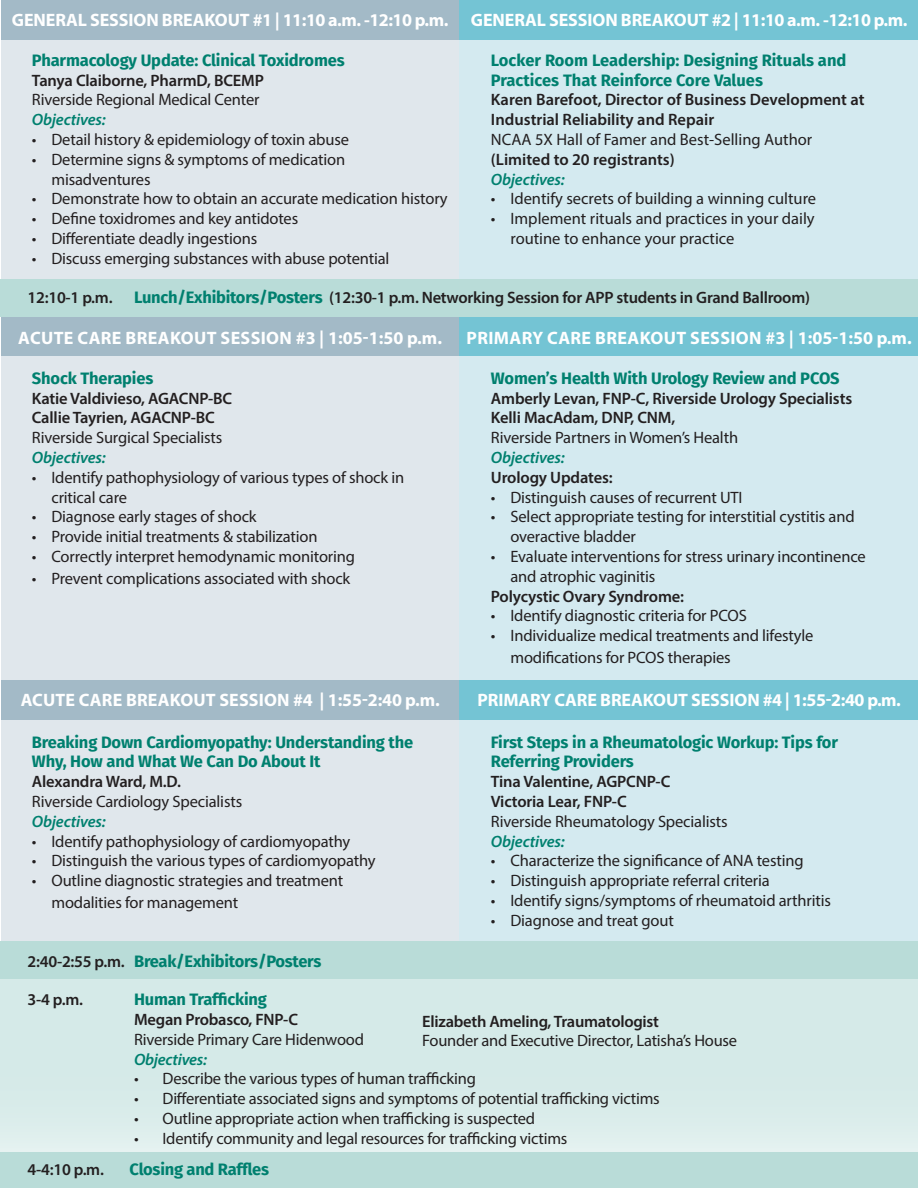
<style>
.page{position:relative;width:918px;height:1188px;background:#fff}
.page>*{position:absolute;margin:0;border:0;box-sizing:border-box;transform-origin:0 0}
.t1{font:700 18px "Myriad Pro";letter-spacing:-.005em;color:#fff}
.t2{font:700 18px "Myriad Pro";letter-spacing:.02em;color:#fff}
.t3{font:16.5px/19.8px "Myriad Pro";letter-spacing:-.01em;color:#231f20}
.t4{font:600 16.5px "Myriad Pro";letter-spacing:-.01em;color:#231f20}
.t5{font:700 16.5px/19.8px "Fira Sans";letter-spacing:-.01em;color:#00806f}
.t6{font:italic 600 16.5px "Myriad Pro";letter-spacing:-.01em;color:#00806f}
.s1{font-family:"Fira Sans";font-weight:700;color:#00806f}
.s2{font-family:"Myriad Pro";font-weight:600;color:#231f20}
</style>
<div class="page">
<div style="left:0;top:979px;width:918px;height:203px;background:#d5eae8"></div>
<div style="left:1px;top:38px;width:459px;height:279px;background:#e0e7ec"></div>
<div style="left:460px;top:38px;width:458px;height:284px;background:#d4eaf0"></div>
<div style="left:1px;top:0;width:459px;height:40px;background:#a3bac7"></div>
<div style="left:1px;top:316px;width:459px;height:40px;background:#a3bac7"></div>
<div style="left:460px;top:0;width:458px;height:40px;background:#74c4d4"></div>
<div style="left:460px;top:316px;width:458px;height:40px;background:#74c4d4"></div>
<div style="left:1px;top:356px;width:459px;height:338px;background:#e0e7ec"></div>
<div style="left:460px;top:356px;width:458px;height:338px;background:#d4eaf0"></div>
<div style="left:1px;top:279px;width:917px;height:37px;background:#b9dcd8"></div>
<div style="left:1px;top:680px;width:459px;height:40px;background:#a3bac7"></div>
<div style="left:1px;top:720px;width:459px;height:241px;background:#e0e7ec"></div>
<div style="left:460px;top:680px;width:458px;height:40px;background:#74c4d4"></div>
<div style="left:460px;top:720px;width:458px;height:241px;background:#d4eaf0"></div>
<div style="left:1px;top:941px;width:917px;height:38px;background:#b9dcd8"></div>
<div style="left:1px;top:1152px;width:917px;height:36px;background:#b9dcd8"></div>
<p class="t1" style="left:12px;top:8px;width:438px">GENERAL SESSION BREAKOUT #1 | 11:10 a.m. -12:10 p.m.</p>
<p class="t5" style="left:32px;top:49px;width:314px">Pharmacology Update: Clinical Toxidromes</p>
<p class="t4" style="left:32px;top:69px;width:234px">Tanya Claiborne, PharmD, BCEMP</p>
<p class="t3" style="left:32px;top:90px;width:229px">Riverside Regional Medical Center</p>
<p class="t6" style="left:32px;top:109px;width:75px">Objectives:</p>
<p class="t3" style="left:32px;top:129px;width:319px">• Detail history &amp; epidemiology of toxin abuse</p>
<p class="t3" style="left:32px;top:149px;width:315px">• Determine signs &amp; symptoms of medication</p>
<p class="t3" style="left:51px;top:169px;width:101px">misadventures</p>
<p class="t3" style="left:32px;top:189px;width:417px">• Demonstrate how to obtain an accurate medication history</p>
<p class="t3" style="left:32px;top:208px;width:268px">• Define toxidromes and key antidotes</p>
<p class="t3" style="left:32px;top:228px;width:227px">• Differentiate deadly ingestions</p>
<p class="t3" style="left:32px;top:248px;width:359px">• Discuss emerging substances with abuse potential</p>
<p class="t1" style="left:471px;top:8px;width:438px">GENERAL SESSION BREAKOUT #2 | 11:10 a.m. -12:10 p.m.</p>
<p class="t5" style="left:491px;top:49px;width:357px">Locker Room Leadership: Designing Rituals and</p>
<p class="t5" style="left:491px;top:69px;width:274px">Practices That Reinforce Core Values</p>
<p class="t4" style="left:491px;top:89px;width:375px">Karen Barefoot, Director of Business Development at</p>
<p class="t4" style="left:491px;top:109px;width:225px">Industrial Reliability and Repair</p>
<p class="t3" style="left:491px;top:129px;width:323px">NCAA 5X Hall of Famer and Best-Selling Author</p>
<p class="t4" style="left:491px;top:149px;width:185px">(Limited to 20 registrants)</p>
<p class="t6" style="left:491px;top:168px;width:75px">Objectives:</p>
<p class="t3" style="left:491px;top:189px;width:327px">• Identify secrets of building a winning culture</p>
<p class="t3" style="left:491px;top:208px;width:325px">• Implement rituals and practices in your daily</p>
<p class="t3" style="left:510px;top:228px;width:226px">routine to enhance your practice</p>
<p class="t4" style="left:28px;top:287px;width:86px">12:10-1 p.m.</p>
<p class="t4" style="left:134px;top:287px;width:677px"><span class="s1">Lunch/Exhibitors/Posters</span> (12:30-1 p.m. Networking Session for APP students in Grand Ballroom)</p>
<p class="t2" style="left:18px;top:326px;width:425px">ACUTE CARE BREAKOUT SESSION #3 | 1:05-1:50 p.m.</p>
<p class="t2" style="left:467px;top:326px;width:447px">PRIMARY CARE BREAKOUT SESSION #3 | 1:05-1:50 p.m.</p>
<p class="t5" style="left:32px;top:367px;width:123px">Shock Therapies</p>
<p class="t4" style="left:32px;top:388px;width:202px">Katie Valdivieso, AGACNP-BC</p>
<p class="t4" style="left:32px;top:407px;width:184px">Callie Tayrien, AGACNP-BC</p>
<p class="t3" style="left:32px;top:427px;width:192px">Riverside Surgical Specialists</p>
<p class="t6" style="left:32px;top:447px;width:75px">Objectives:</p>
<p class="t3" style="left:51px;top:467px;width:354px;text-indent:-20px">• Identify pathophysiology of various types of shock in critical care</p>
<p class="t3" style="left:32px;top:507px;width:226px">• Diagnose early stages of shock</p>
<p class="t3" style="left:32px;top:526px;width:287px">• Provide initial treatments &amp; stabilization</p>
<p class="t3" style="left:32px;top:546px;width:325px">• Correctly interpret hemodynamic monitoring</p>
<p class="t3" style="left:32px;top:568px;width:320px">• Prevent complications associated with shock</p>
<p class="t5" style="left:491px;top:367px;width:350px">Women’s Health With Urology Review and PCOS</p>
<p class="t4" style="left:491px;top:388px;width:363px">Amberly Levan, FNP-C, Riverside Urology Specialists</p>
<p class="t4" style="left:491px;top:407px;width:186px">Kelli MacAdam, DNP, CNM,</p>
<p class="t3" style="left:491px;top:427px;width:249px">Riverside Partners in Women’s Health</p>
<p class="t6" style="left:491px;top:447px;width:75px">Objectives:</p>
<p class="t4" style="left:491px;top:467px;width:123px">Urology Updates:</p>
<p class="t3" style="left:491px;top:487px;width:253px">• Distinguish causes of recurrent UTI</p>
<p class="t3" style="left:510px;top:507px;width:346px;text-indent:-20px">• Select appropriate testing for interstitial cystitis and overactive bladder</p>
<p class="t3" style="left:510px;top:546px;width:357px;text-indent:-20px">• Evaluate interventions for stress urinary incontinence and atrophic vaginitis</p>
<p class="t4" style="left:491px;top:586px;width:195px">Polycystic Ovary Syndrome:</p>
<p class="t3" style="left:491px;top:606px;width:257px">• Identify diagnostic criteria for PCOS</p>
<p class="t3" style="left:491px;top:625px;width:324px">• Individualize medical treatments and lifestyle</p>
<p class="t3" style="left:510px;top:647px;width:222px">modifications for PCOS therapies</p>
<p class="t1" style="left:21px;top:688px;width:421px">ACUTE CARE BREAKOUT SESSION #4 | 1:55-2:40 p.m.</p>
<p class="t5" style="left:32px;top:731px;width:383px">Breaking Down Cardiomyopathy: Understanding the<br>Why, How and What We Can Do About It</p>
<p class="t4" style="left:32px;top:771px;width:151px">Alexandra Ward, M.D.</p>
<p class="t3" style="left:32px;top:791px;width:212px">Riverside Cardiology Specialists</p>
<p class="t6" style="left:32px;top:811px;width:75px">Objectives:</p>
<p class="t3" style="left:32px;top:831px;width:320px">• Identify pathophysiology of cardiomyopathy</p>
<p class="t3" style="left:32px;top:851px;width:345px">• Distinguish the various types of cardiomyopathy</p>
<p class="t3" style="left:32px;top:871px;width:313px">• Outline diagnostic strategies and treatment</p>
<p class="t3" style="left:51px;top:892px;width:188px">modalities for management</p>
<p class="t1" style="left:477px;top:688px;width:425px">PRIMARY CARE BREAKOUT SESSION #4 | 1:55-2:40 p.m.</p>
<p class="t5" style="left:491px;top:731px;width:349px">First Steps in a Rheumatologic Workup: Tips for</p>
<p class="t5" style="left:491px;top:751px;width:145px">Referring Providers</p>
<p class="t4" style="left:491px;top:771px;width:181px">Tina Valentine, AGPCNP-C</p>
<p class="t4" style="left:491px;top:791px;width:137px">Victoria Lear, FNP-C</p>
<p class="t3" style="left:491px;top:811px;width:238px">Riverside Rheumatology Specialists</p>
<p class="t6" style="left:491px;top:831px;width:75px">Objectives:</p>
<p class="t3" style="left:491px;top:851px;width:314px">• Characterize the significance of ANA testing</p>
<p class="t3" style="left:491px;top:871px;width:280px">• Distinguish appropriate referral criteria</p>
<p class="t3" style="left:491px;top:890px;width:342px">• Identify signs/symptoms of rheumatoid arthritis</p>
<p class="t3" style="left:491px;top:910px;width:184px">• Diagnose and treat gout</p>
<p class="t5" style="left:28px;top:951px;width:295px"><span class="s2">2:40-2:55 p.m.</span> Break/Exhibitors/Posters</p>
<p class="t4" style="left:28px;top:989px;width:57px">3-4 p.m.</p>
<p class="t5" style="left:134px;top:988px;width:134px">Human Trafficking</p>
<p class="t4" style="left:134px;top:1009px;width:165px">Megan Probasco, FNP-C</p>
<p class="t3" style="left:134px;top:1029px;width:231px">Riverside Primary Care Hidenwood</p>
<p class="t6" style="left:134px;top:1049px;width:75px">Objectives:</p>
<p class="t3" style="left:134px;top:1069px;width:343px">• Describe the various types of human trafficking</p>
<p class="t3" style="left:134px;top:1088px;width:527px">• Differentiate associated signs and symptoms of potential trafficking victims</p>
<p class="t3" style="left:134px;top:1108px;width:403px">• Outline appropriate action when trafficking is suspected</p>
<p class="t3" style="left:134px;top:1128px;width:435px">• Identify community and legal resources for trafficking victims</p>
<p class="t4" style="left:422px;top:1011px;width:238px">Elizabeth Ameling, Traumatologist</p>
<p class="t3" style="left:422px;top:1031px;width:316px">Founder and Executive Director, Latisha’s House</p>
<p class="t4" style="left:28px;top:1159px;width:78px">4-4:10 p.m.</p>
<p class="t5" style="left:130px;top:1158px;width:141px">Closing and Raffles</p>
</div>
